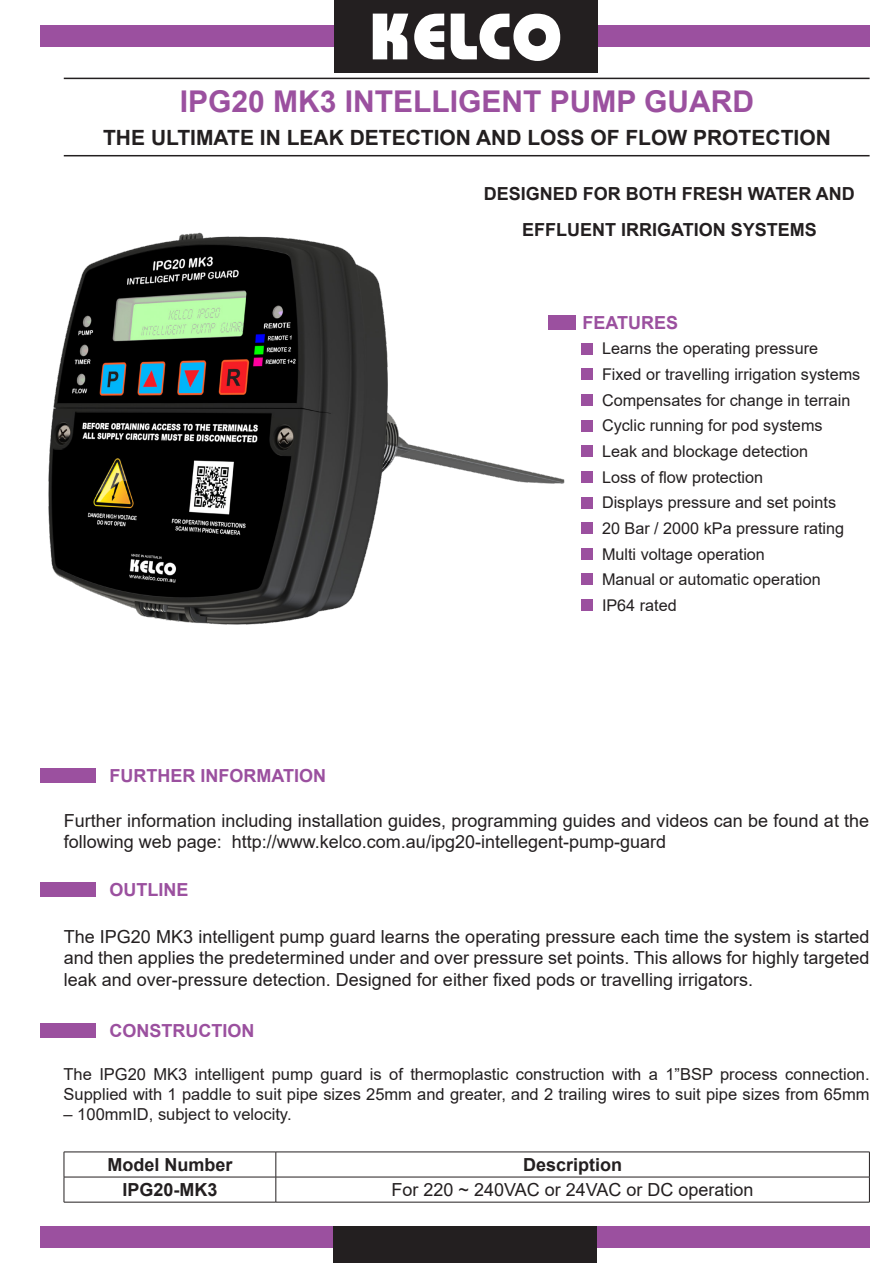
<style>
.page{position:relative;width:893px;height:1263px;background:#fff}
.page>*{position:absolute;margin:0;border:0;box-sizing:border-box;transform-origin:0 0}
.t1{font:800 72px "Bauhaus";color:#fff}
.t2{font:700 30px "Arial";color:#9b509f}
.t3{font:700 21px "Arial";color:#231f20}
.t4{font:18px/21.6px "Arial";color:#231f20;text-align:justify}
.t5{font:700 18px/36px "Arial";color:#231f20;text-align:center}
.t6{font:700 18px "Arial";color:#9b509f}
.t7{font:16.5px/19.8px "Arial";color:#231f20}
.t8{font:16.2px "Arial";color:#231f20}
</style>
<div class="page">
<div style="left:40px;top:1226px;width:830px;height:22px;background:#9b509f"></div>
<hr style="left:64px;top:78px;width:806px;height:1px;background:#231f20">
<hr style="left:64px;top:155px;width:806px;height:1px;background:#231f20">
<div style="left:40px;top:26px;width:830px;height:21px;background:#9b509f"></div>
<div style="left:335px;top:0;width:263px;height:72px;background:#231f20"></div>
<div style="left:333px;top:1226px;width:264px;height:37px;background:#231f20"></div>
<hr style="left:64px;top:1152px;width:212px;height:1px;background:#231f20">
<hr style="left:276px;top:1152px;width:594px;height:1px;background:#231f20">
<hr style="left:64px;top:1177px;width:212px;height:1px;background:#231f20">
<svg style="left:64px;top:1152px;width:1px;height:50px"></svg>
<hr style="left:276px;top:1177px;width:594px;height:1px;background:#231f20">
<svg style="left:276px;top:1152px;width:1px;height:50px"></svg>
<svg style="left:869px;top:1152px;width:1px;height:50px"></svg>
<hr style="left:64px;top:1202px;width:212px;height:1px;background:#231f20">
<hr style="left:276px;top:1202px;width:594px;height:1px;background:#231f20">
<div style="left:40px;top:883px;width:56px;height:14px;background:#9b509f"></div>
<div style="left:40px;top:768px;width:56px;height:14px;background:#9b509f"></div>
<div style="left:581px;top:343px;width:12px;height:11px;background:#9b509f"></div>
<div style="left:581px;top:368px;width:12px;height:12px;background:#9b509f"></div>
<div style="left:581px;top:394px;width:12px;height:12px;background:#9b509f"></div>
<div style="left:581px;top:420px;width:12px;height:11px;background:#9b509f"></div>
<div style="left:581px;top:445px;width:12px;height:12px;background:#9b509f"></div>
<div style="left:581px;top:471px;width:12px;height:12px;background:#9b509f"></div>
<div style="left:581px;top:497px;width:12px;height:11px;background:#9b509f"></div>
<div style="left:581px;top:522px;width:12px;height:12px;background:#9b509f"></div>
<div style="left:581px;top:548px;width:12px;height:11px;background:#9b509f"></div>
<div style="left:581px;top:574px;width:12px;height:11px;background:#9b509f"></div>
<div style="left:581px;top:599px;width:12px;height:12px;background:#9b509f"></div>
<div style="left:40px;top:1024px;width:56px;height:14px;background:#9b509f"></div>
<img style="left:48px;top:232px;width:539px;height:393px">
<p class="t1" style="left:370px;top:6px;width:196px">KELCO</p>
<p class="t2" style="left:180px;top:80px;width:576px">IPG20 MK3 INTELLIGENT PUMP GUARD</p>
<p class="t3" style="left:103px;top:123px;width:729px">THE ULTIMATE IN LEAK DETECTION AND LOSS OF FLOW PROTECTION</p>
<p class="t5" style="left:484px;top:176px;width:372px">DESIGNED FOR BOTH FRESH WATER AND<br>EFFLUENT IRRIGATION SYSTEMS</p>
<p class="t6" style="left:583px;top:310px;width:97px">FEATURES</p>
<p class="t8" style="left:602px;top:337px;width:218px">Learns the operating pressure</p>
<p class="t8" style="left:602px;top:363px;width:260px">Fixed or travelling irrigation systems</p>
<p class="t8" style="left:602px;top:389px;width:250px">Compensates for change in terrain</p>
<p class="t8" style="left:602px;top:414px;width:222px">Cyclic running for pod systems</p>
<p class="t8" style="left:602px;top:440px;width:208px">Leak and blockage detection</p>
<p class="t8" style="left:602px;top:466px;width:163px">Loss of flow protection</p>
<p class="t8" style="left:602px;top:491px;width:236px">Displays pressure and set points</p>
<p class="t8" style="left:602px;top:517px;width:244px">20 Bar / 2000 kPa pressure rating</p>
<p class="t8" style="left:602px;top:543px;width:164px">Multi voltage operation</p>
<p class="t8" style="left:602px;top:568px;width:220px">Manual or automatic operation</p>
<p class="t8" style="left:602px;top:594px;width:76px">IP64 rated</p>
<p class="t6" style="left:110px;top:762px;width:218px">FURTHER INFORMATION</p>
<p class="t4" style="left:64px;top:810px;width:807px">Further information including installation guides, programming guides and videos can be found at the following web page: http://www.kelco.com.au/ipg20-intellegent-pump-guard</p>
<p class="t6" style="left:110px;top:877px;width:81px">OUTLINE</p>
<p class="t4" style="left:64px;top:926px;width:807px">The IPG20 MK3 intelligent pump guard learns the operating pressure each time the system is started and then applies the predetermined under and over pressure set points. This allows for highly targeted leak and over-pressure detection. Designed for either fixed pods or travelling irrigators.</p>
<p class="t6" style="left:110px;top:1018px;width:146px">CONSTRUCTION</p>
<p class="t7" style="left:64px;top:1064px;width:807px">The IPG20 MK3 intelligent pump guard is of thermoplastic construction with a 1”BSP process connection.<br>Supplied with 1 paddle to suit pipe sizes 25mm and greater, and 2 trailing wires to suit pipe sizes from 65mm</p>
<p class="t7" style="left:64px;top:1104px;width:230px">– 100mmID, subject to velocity.</p>
<p class="t5" style="left:107px;top:1147px;width:127px">Model Number</p>
<p class="t5" style="left:523px;top:1147px;width:101px">Description</p>
<p class="t5" style="left:122px;top:1172px;width:97px">IPG20-MK3</p>
<p class="t4" style="left:392px;top:1179px;width:364px">For 220 ~ 240VAC or 24VAC or DC operation</p>
</div>
